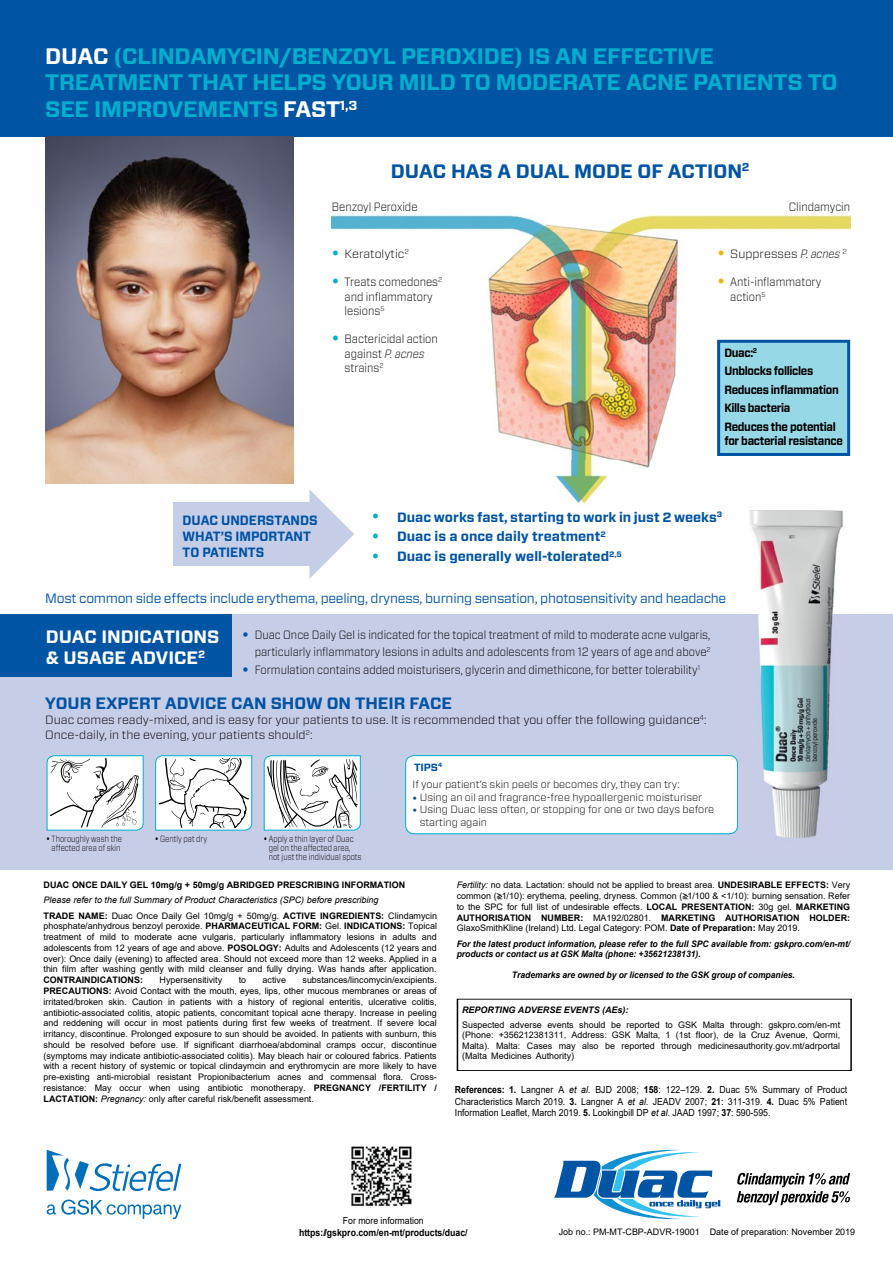
<style>
.page{position:relative;width:893px;height:1263px;background:#fff}
.page>*{position:absolute;margin:0;border:0;box-sizing:border-box;transform-origin:0 0}
.t1{font:700 22.35px/26.8px "Forza";letter-spacing:-.01em;color:#00aecd}
.t2{font:700 19.5px "Forza";color:#0054a4}
.t3{font:700 18px/21.5px "Forza";color:#fff}
.t4{font:700 16.5px "Forza";color:#0054a4}
.t5{font:700 13.5px "Forza";color:#0054a4}
.t6{font:13.5px "Forza";letter-spacing:-.02em;color:#0054a4}
.t7{font:700 13.5px/16.2px "Forza";color:#0054a4;scale:.93 1}
.t8{font:300 12px/14.4px "Forza";color:#000;scale:.9 1}
.t9{font:300 12px/14.4px "Forza";color:#000}
.t10{font:700 12px/18.6px "Forza";letter-spacing:-.03em;color:#000;scale:.9 1}
.t11{font:300 10.5px/17.5px "Forza";color:#000}
.t12{font:9.75px/11.7px "Arial";color:#000;text-align:justify;scale:.9 1}
.t13{font:700 9.75px/12px "Arial";color:#000;text-align:center;scale:.9 1}
.t14{font:9px/10.8px "Arial";color:#000;text-align:justify}
.t15{font:700 9px/15.3px "Arial";color:#000}
.t16{font:italic 700 9px/10.5px "Arial";color:#000;scale:.95 1}
.t17{font:300 9px/9px "Forza";color:#000;text-align:center;scale:.81 1}
.s1{color:#fff}
.s2{color:#00aecd}
.s3{font-style:italic}
.s4{color:#e6b711}
.s5{color:#0054a4}
.s6{font-weight:700;color:#0054a4}
.s7{font-weight:400;font-style:italic}
.s8{font-weight:400}
.s9{font-weight:700}
.s10{font-weight:700;font-style:italic}
</style>
<div class="page">
<div style="left:0;top:0;width:893px;height:137px;background:#0054a4"></div>
<div style="left:0;top:614px;width:893px;height:255px;background:#c6cde7"></div>
<svg style="left:47px;top:1150px;width:134px;height:69px"></svg>
<svg style="left:737px;top:1173px;width:113px;height:32px"></svg>
<svg style="left:554px;top:1150px;width:166px;height:69px"></svg>
<img style="left:45px;top:137px;width:248px;height:346px">
<img style="left:332px;top:215px;width:518px;height:289px">
<div style="left:719px;top:341px;width:130px;height:113px;background:#97d8e7"></div>
<div style="left:717px;top:340px;width:133px;height:116px;border:3px solid #0054a4"></div>
<div style="left:173px;top:502px;width:146px;height:64px;background:#c6cde7"></div>
<svg style="left:309px;top:489px;width:45px;height:90px"></svg>
<div style="left:0;top:614px;width:232px;height:63px;background:#0054a4"></div>
<svg style="left:263px;top:755px;width:98px;height:76px"></svg>
<svg style="left:155px;top:755px;width:98px;height:76px"></svg>
<svg style="left:46px;top:755px;width:98px;height:76px"></svg>
<div style="left:406px;top:756px;width:332px;height:78px;background:#fff;border-radius:8px"></div>
<div style="left:405px;top:755px;width:333px;height:79px;border:1px solid #00aecd;border-radius:8px"></div>
<img style="left:351px;top:1146px;width:61px;height:60px">
<img style="left:749px;top:510px;width:94px;height:329px">
<img style="left:739px;top:497px;width:111px;height:7px">
<div style="left:457px;top:998px;width:395px;height:73px;border:1px solid #000"></div>
<svg style="left:498px;top:894px;width:4px;height:5px"></svg>
<svg style="left:684px;top:894px;width:4px;height:5px"></svg>
<p class="t1" style="left:45px;top:43px;width:794px"><span class="s1">DUAC</span> (CLINDAMYCIN/BENZOYL PEROXIDE) IS AN EFFECTIVE<br>TREATMENT THAT HELPS YOUR MILD TO MODERATE ACNE PATIENTS TO<br>SEE IMPROVEMENTS <span class="s1">FAST</span><sup>1,3</sup></p>
<p class="t2" style="left:391px;top:158px;width:360px">DUAC HAS A DUAL MODE OF ACTION<sup>2</sup></p>
<p class="t8" style="left:332px;top:199px;width:97px">Benzoyl Peroxide</p>
<p class="t8" style="left:789px;top:199px;width:70px">Clindamycin</p>
<p class="t9" style="left:332px;top:247px;width:79px"><span class="s2">•</span> Keratolytic<sup>2</sup></p>
<p class="t8" style="left:345px;top:275px;width:110px;text-indent:-13px"><span class="s2">•</span> Treats comedones<sup>2 </sup>and inflammatory lesions<sup>5</sup></p>
<p class="t8" style="left:345px;top:332px;width:105px;text-indent:-13px"><span class="s2">•</span> Bactericidal action against <span class="s3">P. acnes </span>strains<sup>2</sup></p>
<p class="t9" style="left:718px;top:247px;width:131px"><span class="s4">•</span> Suppresses <span class="s3">P. acnes</span> <sup>2</sup></p>
<p class="t8" style="left:730px;top:275px;width:103px;text-indent:-13px"><span class="s4">•</span> Anti-inflammatory action<sup>5</sup></p>
<p class="t10" style="left:724px;top:343px;width:129px">Duac:<sup>2<br></sup>Unblocks follicles<br>Reduces inflammation<br>Kills bacteria<br>Reduces the potential</p>
<p class="t10" style="left:724px;top:432px;width:133px">for bacterial resistance</p>
<p class="t7" style="left:183px;top:512px;width:147px">DUAC UNDERSTANDS<br>WHAT’S IMPORTANT<br>TO PATIENTS</p>
<p class="t5" style="left:372px;top:508px;width:352px"><span class="s2">•</span> Duac works fast, starting to work in just 2 weeks<sup>3</sup></p>
<p class="t5" style="left:372px;top:528px;width:235px"><span class="s2">•</span> Duac is a once daily treatment<sup>2</sup></p>
<p class="t5" style="left:372px;top:547px;width:251px"><span class="s2">•</span> Duac is generally well-tolerated<sup>2,5</sup></p>
<p class="t6" style="left:45px;top:589px;width:682px">Most common side effects include erythema, peeling, dryness, burning sensation, photosensitivity and headache</p>
<p class="t3" style="left:46px;top:626px;width:175px">DUAC INDICATIONS &amp; USAGE ADVICE<sup>2</sup></p>
<p class="t8" style="left:242px;top:626px;width:522px;line-height:17.4px;text-align:right"><span class="s5">•</span> Duac Once Daily Gel is indicated for the topical treatment of mild to moderate acne vulgaris, particularly inflammatory lesions in adults and adolescents from 12 years of age and above<sup>2</sup></p>
<p class="t8" style="left:242px;top:662px;width:510px"><span class="s5">•</span> Formulation contains added moisturisers, glycerin and dimethicone, for better tolerability<sup>1</sup></p>
<p class="t4" style="left:45px;top:692px;width:408px">YOUR EXPERT ADVICE CAN SHOW ON THEIR FACE</p>
<p class="t9" style="left:45px;top:712px;width:663px">Duac comes ready-mixed, and is easy for your patients to use. It is recommended that you offer the following guidance<sup>4</sup>:<br>Once-daily, in the evening, your patients should<sup>2</sup>:</p>
<p class="t17" style="left:47px;top:834px;width:94px">• Thoroughly wash the affected area of skin</p>
<p class="t17" style="left:155px;top:834px;width:66px">• Gently pat dry</p>
<p class="t17" style="left:269px;top:834px;width:116px;text-align:left;text-indent:-5px">• Apply a thin layer of Duac gel on the affected area, not just the individual spots</p>
<p class="t11" style="left:413px;top:758px;width:268px"><span class="s6">TIPS</span><sup>4<br></sup>If your patient’s skin peels or becomes dry, they can try:</p>
<p class="t11" style="left:413px;top:788px;width:291px"><span class="s5">•</span> Using an oil and fragrance-free hypoallergenic moisturiser</p>
<p class="t11" style="left:420px;top:803px;width:296px;line-height:12.6px;text-indent:-7px"><span class="s5">•</span> Using Duac less often, or stopping for one or two days before starting again</p>
<p class="t15" style="left:44px;top:877px;width:395px">DUAC ONCE DAILY GEL 10mg/g + 50mg/g ABRIDGED PRESCRIBING INFORMATION<br><span class="s7">Please refer to the full Summary of Product Characteristics (SPC) before prescribing<br></span>TRADE NAME: <span class="s8">Duac Once Daily Gel 10mg/g + 50mg/g.</span> ACTIVE INGREDIENTS: <span class="s8">Clindamycin</span></p>
<p class="t14" style="left:44px;top:921px;width:395px">phosphate/anhydrous benzoyl peroxide. <span class="s9">PHARMACEUTICAL FORM:</span> Gel. <span class="s9">INDICATIONS:</span> Topical treatment of mild to moderate acne vulgaris, particularly inflammatory lesions in adults and adolescents from 12 years of age and above. <span class="s9">POSOLOGY:</span> Adults and Adolescents (12 years and over): Once daily (evening) to affected area. Should not exceed more than 12 weeks. Applied in a thin film after washing gently with mild cleanser and fully drying. Was hands after application.<br><span class="s9">CONTRAINDICATIONS:</span></p>
<p class="t14" style="left:44px;top:975px;width:395px;text-indent:259px">substances/lincomycin/excipients.<br><span class="s9">PRECAUTIONS:</span> Avoid Contact with the mouth, eyes, lips, other mucous membranes or areas of irritated/broken skin. Caution in patients with a history of regional enteritis, ulcerative colitis, antibiotic-associated colitis, atopic patients, concomitant topical acne therapy. Increase in peeling and reddening will occur in most patients during first few weeks of treatment. If severe local irritancy, discontinue. Prolonged exposure to sun should be avoided. In patients with sunburn, this should be resolved before use. If significant diarrhoea/abdominal cramps occur, discontinue (symptoms may indicate antibiotic-associated colitis). May bleach hair or coloured fabrics. Patients with a recent history of systemic or topical clindaymcin and erythromycin are more likely to have pre-existing anti-microbial resistant Propionibacterium acnes and commensal flora. Cross&shy;resistance: May occur when using antibiotic monotherapy. <span class="s9">PREGNANCY /FERTILITY / LACTATION:</span> <span class="s3">Pregnancy:</span> only after careful risk/benefit assessment.</p>
<p class="t14" style="left:160px;top:975px;width:64px">Hypersensitivity</p>
<p class="t14" style="left:239px;top:975px;width:9px">to</p>
<p class="t14" style="left:263px;top:975px;width:25px">active</p>
<p class="t14" style="left:457px;top:880px;width:395px"><span class="s3">Fertility:</span> no data. Lactation: should not be applied to breast area. <span class="s9">UNDESIRABLE EFFECTS:</span> Very common (≥1/10): erythema, peeling, dryness. Common (≥1/100 &amp; &lt;1/10): burning sensation. Refer to the SPC for full list of undesirable effects. <span class="s9">LOCAL PRESENTATION:</span> 30g gel. <span class="s9">MARKETING AUTHORISATION NUMBER:</span> MA192/02801. <span class="s9">MARKETING AUTHORISATION HOLDER:<br></span>GlaxoSmithKline (Ireland) Ltd. Legal Category: POM. <span class="s9">Date of Preparation:</span> May 2019.</p>
<p class="t16" style="left:457px;top:938px;width:416px">For the latest product information, please refer to the full SPC available from: gskpro.com/en-mt/ products or contact us at GSK Malta (phone: +35621238131).</p>
<p class="t16" style="left:512px;top:970px;width:299px">Trademarks are owned by or licensed to the GSK group of companies.</p>
<p class="t14" style="left:462px;top:1002px;width:379px;line-height:15px"><span class="s10">REPORTING ADVERSE EVENTS (AEs):<br></span>Suspected adverse events should be reported to GSK Malta through: gskpro.com/en-mt</p>
<p class="t14" style="left:462px;top:1030px;width:379px">(Phone: +356212381311, Address: GSK Malta, 1 (1st floor), de la Cruz Avenue, Qormi, Malta). Malta: Cases may also be reported through medicinesauthority.gov.mt/adrportal (Malta Medicines Authority)</p>
<p class="t12" style="left:455px;top:1084px;width:437px"><span class="s9">References: 1.</span> Langner A <span class="s3">et al.</span> BJD 2008; <span class="s9">158</span>: 122–129. <span class="s9">2.</span> Duac 5% Summary of Product Characteristics March 2019. <span class="s9">3.</span> Langner A <span class="s3">et al.</span> JEADV 2007; <span class="s9">21</span>: 311-319. <span class="s9">4.</span> Duac 5% Patient Information Leaflet, March 2019. <span class="s9">5.</span> Lookingbill DP <span class="s3">et al.</span> JAAD 1997; <span class="s9">37</span>: 590-595.</p>
<p class="t13" style="left:299px;top:1214px;width:189px"><span class="s8">For more information </span>https:/gskpro.com/en-mt/products/duac/</p>
<p class="t14" style="left:559px;top:1226px;width:298px">Job no.: PM-MT-CBP-ADVR-19001 Date of preparation: November 2019</p>
</div>
